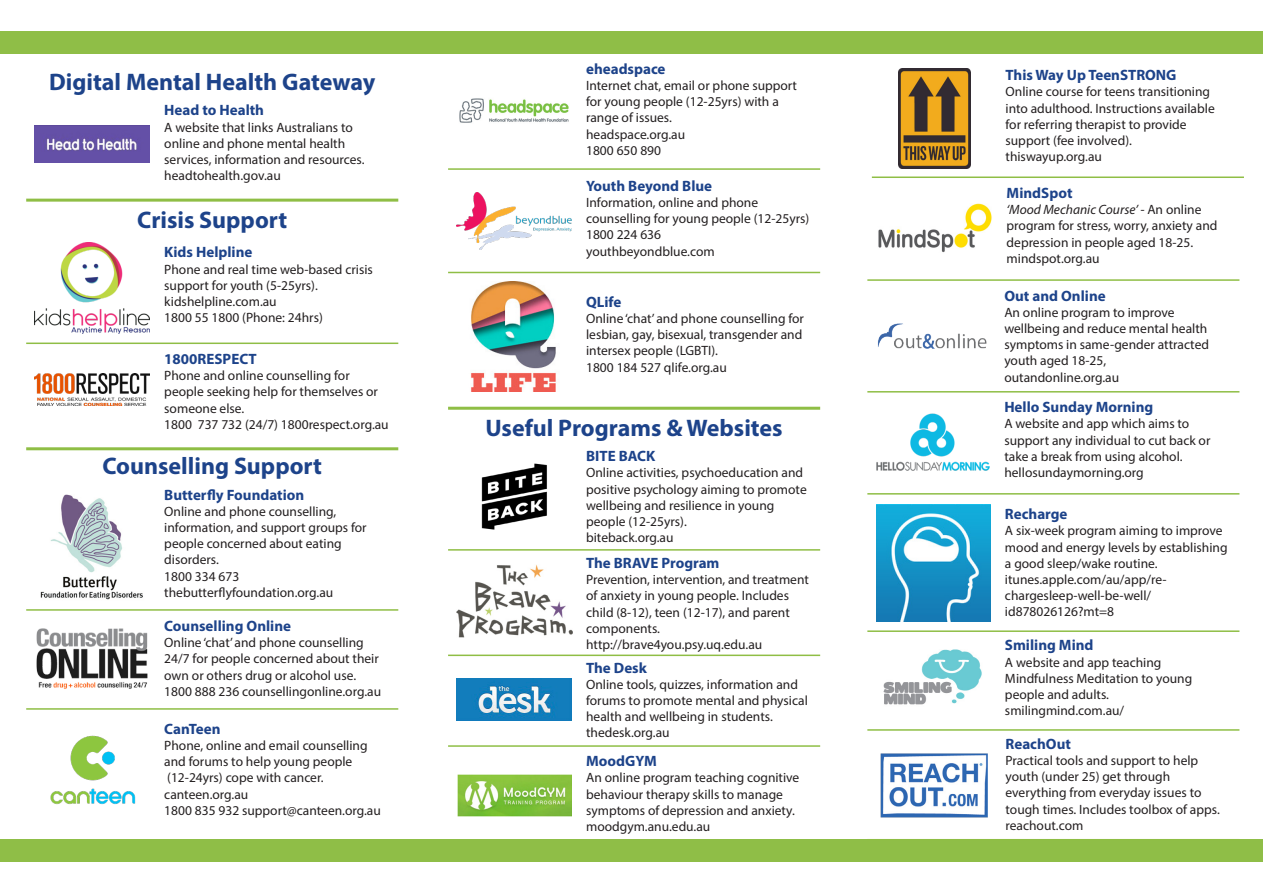
<style>
.page{position:relative;width:1263px;height:893px;background:#fff}
.page>*{position:absolute;margin:0;border:0;box-sizing:border-box;transform-origin:0 0}
.t1{font:700 24px "Myriad Pro";color:#1d438a}
.t2{font:700 15px "Myriad Pro";color:#1d438a}
.t3{font:13.5px/16.2px "Myriad Pro";color:#231f20}
.s1{font-style:italic}
</style>
<div class="page">
<div style="left:1px;top:31px;width:1262px;height:23px;background:#8fbe47"></div>
<div style="left:1px;top:839px;width:1262px;height:23px;background:#8fbe47"></div>
<hr style="left:26px;top:199px;width:372px;height:3px;background:#8fbe45">
<hr style="left:26px;top:447px;width:372px;height:3px;background:#8fbe45">
<hr style="left:448px;top:407px;width:372px;height:3px;background:#8fbe45">
<hr style="left:26px;top:343px;width:372px;height:1px;background:#8fbe45">
<img style="left:35px;top:125px;width:114px;height:38px">
<img style="left:35px;top:242px;width:114px;height:92px">
<img style="left:35px;top:374px;width:114px;height:31px">
<img style="left:40px;top:494px;width:103px;height:106px">
<hr style="left:26px;top:609px;width:372px;height:2px;background:#8fbe45">
<img style="left:36px;top:628px;width:112px;height:61px">
<hr style="left:26px;top:708px;width:372px;height:2px;background:#8fbe45">
<img style="left:50px;top:735px;width:86px;height:70px">
<img style="left:459px;top:98px;width:110px;height:25px">
<img style="left:457px;top:192px;width:114px;height:57px">
<hr style="left:448px;top:168px;width:372px;height:2px;background:#8fbe45">
<hr style="left:448px;top:272px;width:372px;height:1px;background:#8fbe45">
<img style="left:470px;top:281px;width:86px;height:111px">
<hr style="left:448px;top:549px;width:372px;height:2px;background:#8fbe45">
<hr style="left:448px;top:655px;width:372px;height:1px;background:#8fbe45">
<hr style="left:448px;top:745px;width:372px;height:2px;background:#8fbe45">
<img style="left:457px;top:678px;width:114px;height:43px">
<img style="left:457px;top:774px;width:115px;height:43px">
<hr style="left:867px;top:279px;width:372px;height:2px;background:#8fbe45">
<img style="left:876px;top:413px;width:114px;height:58px">
<hr style="left:867px;top:391px;width:372px;height:2px;background:#8fbe45">
<img style="left:878px;top:203px;width:114px;height:50px">
<hr style="left:867px;top:493px;width:372px;height:2px;background:#8fbe45">
<img style="left:878px;top:323px;width:109px;height:25px">
<hr style="left:867px;top:630px;width:372px;height:2px;background:#8fbe45">
<img style="left:880px;top:753px;width:108px;height:65px">
<hr style="left:867px;top:729px;width:372px;height:2px;background:#8fbe45">
<img style="left:876px;top:505px;width:114px;height:117px">
<img style="left:898px;top:68px;width:73px;height:100px">
<img style="left:457px;top:564px;width:116px;height:74px">
<img style="left:883px;top:649px;width:99px;height:56px">
<hr style="left:872px;top:176px;width:372px;height:2px;background:#8fbe45">
<img style="left:481px;top:463px;width:66px;height:67px">
<p class="t1" style="left:49px;top:66px;width:328px">Digital Mental Health Gateway</p>
<p class="t2" style="left:164px;top:101px;width:101px">Head to Health</p>
<p class="t3" style="left:164px;top:119px;width:190px">A website that links Australians to</p>
<p class="t3" style="left:164px;top:135px;width:182px">online and phone mental health</p>
<p class="t3" style="left:164px;top:151px;width:202px">services, information and resources.</p>
<p class="t3" style="left:164px;top:167px;width:118px">headtohealth.gov.au</p>
<p class="t1" style="left:137px;top:204px;width:152px">Crisis Support</p>
<p class="t2" style="left:164px;top:243px;width:90px">Kids Helpline</p>
<p class="t3" style="left:164px;top:261px;width:210px">Phone and real time web-based crisis support for youth (5-25yrs).</p>
<p class="t3" style="left:164px;top:293px;width:114px">kidshelpline.com.au</p>
<p class="t3" style="left:164px;top:309px;width:160px">1800 55 1800 (Phone: 24hrs)</p>
<p class="t2" style="left:164px;top:349px;width:94px">1800RESPECT</p>
<p class="t3" style="left:164px;top:367px;width:215px">Phone and online counselling for people seeking help for themselves or someone else.</p>
<p class="t3" style="left:164px;top:416px;width:226px">1800 737 732 (24/7) 1800respect.org.au</p>
<p class="t1" style="left:102px;top:451px;width:221px">Counselling Support</p>
<p class="t2" style="left:164px;top:485px;width:141px">Butterfly Foundation</p>
<p class="t3" style="left:164px;top:503px;width:174px">Online and phone counselling,</p>
<p class="t3" style="left:164px;top:519px;width:204px">information, and support groups for people concerned about eating</p>
<p class="t3" style="left:164px;top:552px;width:56px">disorders.</p>
<p class="t3" style="left:164px;top:568px;width:76px">1800 334 673</p>
<p class="t3" style="left:164px;top:584px;width:171px">thebutterflyfoundation.org.au</p>
<p class="t2" style="left:164px;top:616px;width:128px">Counselling Online</p>
<p class="t3" style="left:164px;top:634px;width:216px">Online ‘chat’ and phone counselling<br>24/7 for people concerned about their own or others drug or alcohol use.</p>
<p class="t3" style="left:164px;top:683px;width:218px">1800 888 236 counsellingonline.org.au</p>
<p class="t2" style="left:164px;top:719px;width:58px">CanTeen</p>
<p class="t3" style="left:164px;top:737px;width:205px">Phone, online and email counselling and forums to help young people</p>
<p class="t3" style="left:167px;top:769px;width:158px">(12-24yrs) cope with cancer.</p>
<p class="t3" style="left:164px;top:786px;width:85px">canteen.org.au</p>
<p class="t3" style="left:164px;top:802px;width:218px">1800 835 932 support@canteen.org.au</p>
<p class="t2" style="left:586px;top:59px;width:81px">eheadspace</p>
<p class="t3" style="left:586px;top:77px;width:212px">Internet chat, email or phone support for young people (12-25yrs) with a range of issues.</p>
<p class="t3" style="left:586px;top:126px;width:101px">headspace.org.au</p>
<p class="t3" style="left:586px;top:142px;width:76px">1800 650 890</p>
<p class="t2" style="left:586px;top:176px;width:127px">Youth Beyond Blue</p>
<p class="t3" style="left:586px;top:194px;width:174px">Information, online and phone</p>
<p class="t3" style="left:586px;top:210px;width:225px">counselling for young people (12-25yrs)</p>
<p class="t3" style="left:586px;top:227px;width:76px">1800 224 636</p>
<p class="t3" style="left:586px;top:243px;width:130px">youthbeyondblue.com</p>
<p class="t2" style="left:586px;top:292px;width:37px">QLife</p>
<p class="t3" style="left:586px;top:310px;width:219px">Online ‘chat’ and phone counselling for lesbian, gay, bisexual, transgender and intersex people (LGBTI).</p>
<p class="t3" style="left:586px;top:359px;width:142px">1800 184 527 qlife.org.au</p>
<p class="t2" style="left:1005px;top:65px;width:172px">This Way Up TeenSTRONG</p>
<p class="t3" style="left:1005px;top:84px;width:211px">Online course for teens transitioning into adulthood. Instructions available for referring therapist to provide</p>
<p class="t3" style="left:1005px;top:132px;width:128px">support (fee involved).</p>
<p class="t3" style="left:1005px;top:148px;width:98px">thiswayup.org.au</p>
<p class="t2" style="left:1007px;top:183px;width:67px">MindSpot</p>
<p class="t3" style="left:1007px;top:201px;width:212px"><span class="s1">‘Mood Mechanic Course’ -</span> An online program for stress, worry, anxiety and depression in people aged 18-25.</p>
<p class="t3" style="left:1007px;top:250px;width:94px">mindspot.org.au</p>
<p class="t2" style="left:1004px;top:286px;width:103px">Out and Online</p>
<p class="t3" style="left:1004px;top:304px;width:172px">An online program to improve</p>
<p class="t3" style="left:1004px;top:320px;width:206px">wellbeing and reduce mental health symptoms in same-gender attracted youth aged 18-25,</p>
<p class="t3" style="left:1004px;top:369px;width:116px">outandonline.org.au</p>
<p class="t2" style="left:1004px;top:397px;width:150px">Hello Sunday Morning</p>
<p class="t3" style="left:1004px;top:416px;width:187px">A website and app which aims to</p>
<p class="t3" style="left:1004px;top:432px;width:208px">support any individual to cut back or take a break from using alcohol.</p>
<p class="t3" style="left:1004px;top:464px;width:141px">hellosundaymorning.org</p>
<p class="t1" style="left:485px;top:412px;width:299px">Useful Programs &amp; Websites</p>
<p class="t2" style="left:586px;top:446px;width:71px">BITE BACK</p>
<p class="t3" style="left:586px;top:464px;width:222px">Online activities, psychoeducation and positive psychology aiming to promote wellbeing and resilience in young</p>
<p class="t3" style="left:586px;top:513px;width:102px">people (12-25yrs).</p>
<p class="t3" style="left:586px;top:529px;width:89px">biteback.org.au</p>
<p class="t2" style="left:1005px;top:504px;width:64px">Recharge</p>
<p class="t3" style="left:1005px;top:523px;width:224px">A six-week program aiming to improve mood and energy levels by establishing a good sleep/wake routine.</p>
<p class="t3" style="left:1005px;top:571px;width:163px">itunes.apple.com/au/app/re&shy;chargesleep-well-be-well/ id878026126?mt=8</p>
<p class="t2" style="left:586px;top:553px;width:135px">The BRAVE Program</p>
<p class="t3" style="left:586px;top:571px;width:224px">Prevention, intervention, and treatment of anxiety in young people. Includes child (8-12), teen (12-17), and parent components.</p>
<p class="t3" style="left:586px;top:636px;width:178px">http://brave4you.psy.uq.edu.au</p>
<p class="t2" style="left:1005px;top:636px;width:90px">Smiling Mind</p>
<p class="t3" style="left:1005px;top:654px;width:158px">A website and app teaching</p>
<p class="t3" style="left:1005px;top:670px;width:189px">Mindfulness Meditation to young</p>
<p class="t3" style="left:1005px;top:686px;width:106px">people and adults.</p>
<p class="t3" style="left:1005px;top:702px;width:121px">smilingmind.com.au/</p>
<p class="t2" style="left:586px;top:658px;width:62px">The Desk</p>
<p class="t3" style="left:586px;top:676px;width:223px">Online tools, quizzes, information and forums to promote mental and physical health and wellbeing in students.</p>
<p class="t3" style="left:586px;top:724px;width:85px">thedesk.org.au</p>
<p class="t2" style="left:586px;top:751px;width:72px">MoodGYM</p>
<p class="t3" style="left:586px;top:770px;width:215px">An online program teaching cognitive behaviour therapy skills to manage symptoms of depression and anxiety.</p>
<p class="t3" style="left:586px;top:818px;width:126px">moodgym.anu.edu.au</p>
<p class="t2" style="left:1005px;top:734px;width:67px">ReachOut</p>
<p class="t3" style="left:1005px;top:752px;width:194px">Practical tools and support to help youth (under 25) get through</p>
<p class="t3" style="left:1005px;top:784px;width:216px">everything from everyday issues to tough times. Includes toolbox of apps.</p>
<p class="t3" style="left:1005px;top:817px;width:79px">reachout.com</p>
</div>
